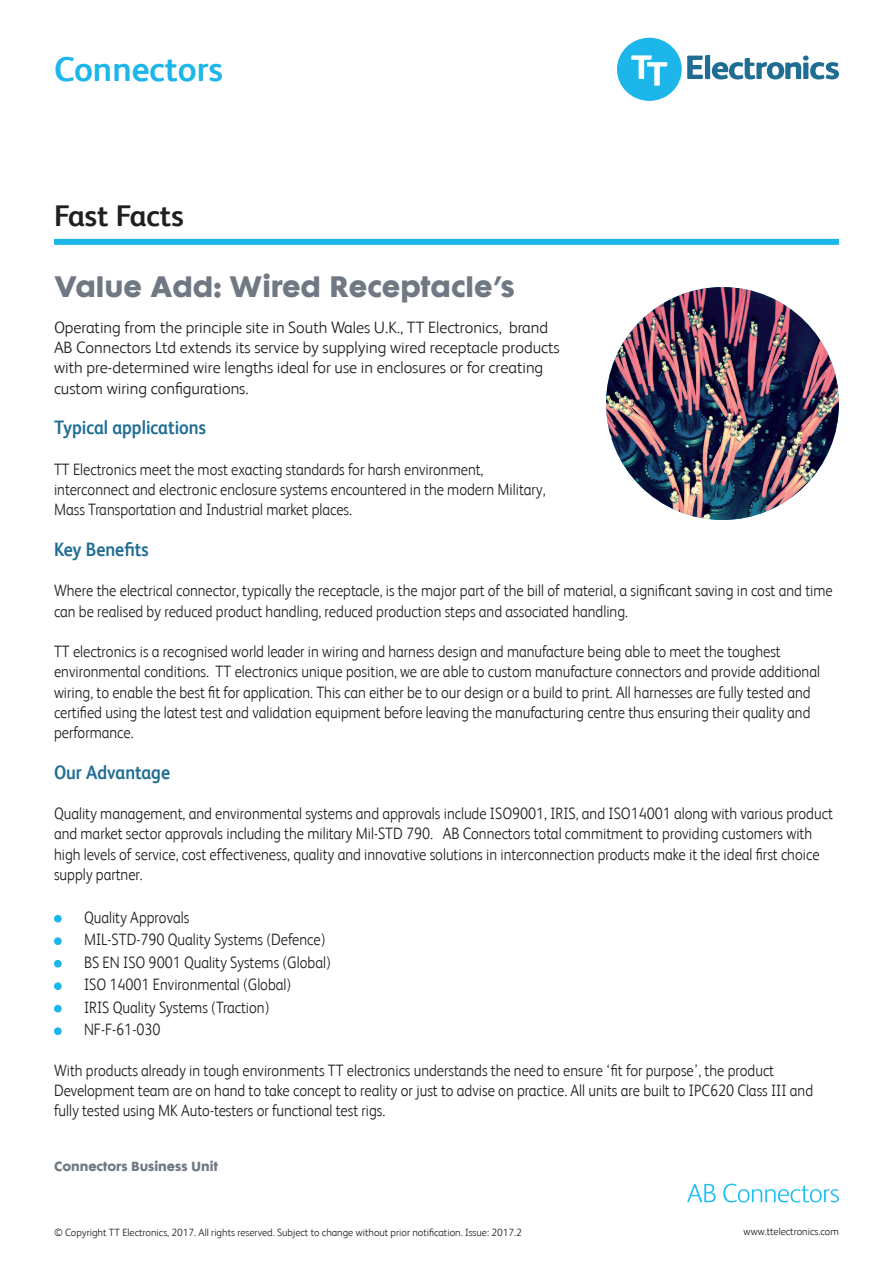
<style>
.page{position:relative;width:893px;height:1263px;background:#fff}
.page>*{position:absolute;margin:0;border:0;box-sizing:border-box;transform-origin:0 0}
.t1{font:700 34.5px "FS Albert";color:#1cb6eb}
.t2{font:700 30px "FS Albert";color:#231f20}
.t3{font:700 27px "Fute PL Std";color:#707983}
.t4{font:700 19.5px "FS Albert";color:#206d94;scale:.9 1}
.t5{font:300 16.5px/20.2px "FS Albert";color:#231f20;scale:.9 1}
.t6{font:300 16.5px/20.2px "FS Albert";color:#231f20}
.t7{font:700 12px "Fute PL Std";color:#707983}
.t8{font:300 10.5px "FS Albert";color:#231f20}
</style>
<div class="page">
<img style="left:606px;top:287px;width:233px;height:233px;border-radius:116px">
<div style="left:54px;top:915px;width:8px;height:7px;background:#1cb6eb;border-radius:50%"></div>
<div style="left:54px;top:937px;width:8px;height:8px;background:#1cb6eb;border-radius:50%"></div>
<div style="left:54px;top:960px;width:8px;height:7px;background:#1cb6eb;border-radius:50%"></div>
<div style="left:54px;top:982px;width:8px;height:8px;background:#1cb6eb;border-radius:50%"></div>
<div style="left:54px;top:1005px;width:8px;height:7px;background:#1cb6eb;border-radius:50%"></div>
<div style="left:54px;top:1027px;width:8px;height:8px;background:#1cb6eb;border-radius:50%"></div>
<div style="left:54px;top:239px;width:785px;height:6px;background:#1cb6eb"></div>
<svg style="left:687px;top:55px;width:152px;height:24px"></svg>
<div style="left:617px;top:38px;width:65px;height:63px;background:#1cb6eb;border-radius:50%"></div>
<svg style="left:631px;top:55px;width:36px;height:31px"></svg>
<svg style="left:687px;top:1183px;width:152px;height:19px"></svg>
<h1 class="t1" style="left:54px;top:49px;width:170px">Connectors</h1>
<h2 class="t2" style="left:54px;top:198px;width:131px">Fast Facts</h2>
<h3 class="t3" style="left:54px;top:267px;width:462px">Value Add: Wired Receptacle’s</h3>
<p class="t6" style="left:54px;top:317px;width:507px">Operating from the principle site in South Wales U.K., TT Electronics, brand AB Connectors Ltd extends its service by supplying wired receptacle products with pre-determined wire lengths ideal for use in enclosures or for creating custom wiring configurations.</p>
<p class="t4" style="left:54px;top:416px;width:170px">Typical applications</p>
<p class="t5" style="left:54px;top:459px;width:548px">TT Electronics meet the most exacting standards for harsh environment, interconnect and electronic enclosure systems encountered in the modern Military,<br>Mass Transportation and Industrial market places.</p>
<p class="t4" style="left:54px;top:538px;width:107px">Key Benefits</p>
<p class="t5" style="left:54px;top:580px;width:867px">Where the electrical connector, typically the receptacle, is the major part of the bill of material, a significant saving in cost and time can be realised by reduced product handling, reduced production steps and associated handling.</p>
<p class="t5" style="left:54px;top:641px;width:853px">TT electronics is a recognised world leader in wiring and harness design and manufacture being able to meet the toughest environmental conditions. TT electronics unique position, we are able to custom manufacture connectors and provide additional wiring, to enable the best fit for application. This can either be to our design or a build to print. All harnesses are fully tested and certified using the latest test and validation equipment before leaving the manufacturing centre thus ensuring their quality and performance.</p>
<p class="t4" style="left:54px;top:760px;width:130px">Our Advantage</p>
<p class="t5" style="left:54px;top:803px;width:867px">Quality management, and environmental systems and approvals include ISO9001, IRIS, and ISO14001 along with various product and market sector approvals including the military Mil-STD 790. AB Connectors total commitment to providing customers with high levels of service, cost effectiveness, quality and innovative solutions in interconnection products make it the ideal first choice supply partner.</p>
<p class="t5" style="left:84px;top:905px;width:276px;line-height:22.5px">Quality Approvals<br>MIL-STD-790 Quality Systems (Defence)<br>BS EN ISO 9001 Quality Systems (Global)<br>ISO 14001 Environmental (Global)<br>IRIS Quality Systems (Traction)<br>NF-F-61-030</p>
<p class="t5" style="left:54px;top:1060px;width:845px">With products already in tough environments TT electronics understands the need to ensure ‘fit for purpose’, the product<br>Development team are on hand to take concept to reality or just to advise on practice. All units are built to IPC620 Class III and fully tested using MK Auto-testers or functional test rigs.</p>
<p class="t7" style="left:54px;top:1158px;width:165px">Connectors Business Unit</p>
<p class="t8" style="left:54px;top:1226px;width:469px">© Copyright TT Electronics, 2017. All rights reserved. Subject to change without prior notification. Issue: 2017.2</p>
<p class="t8" style="left:744px;top:1226px;width:97px">www.ttelectronics.com</p>
</div>
